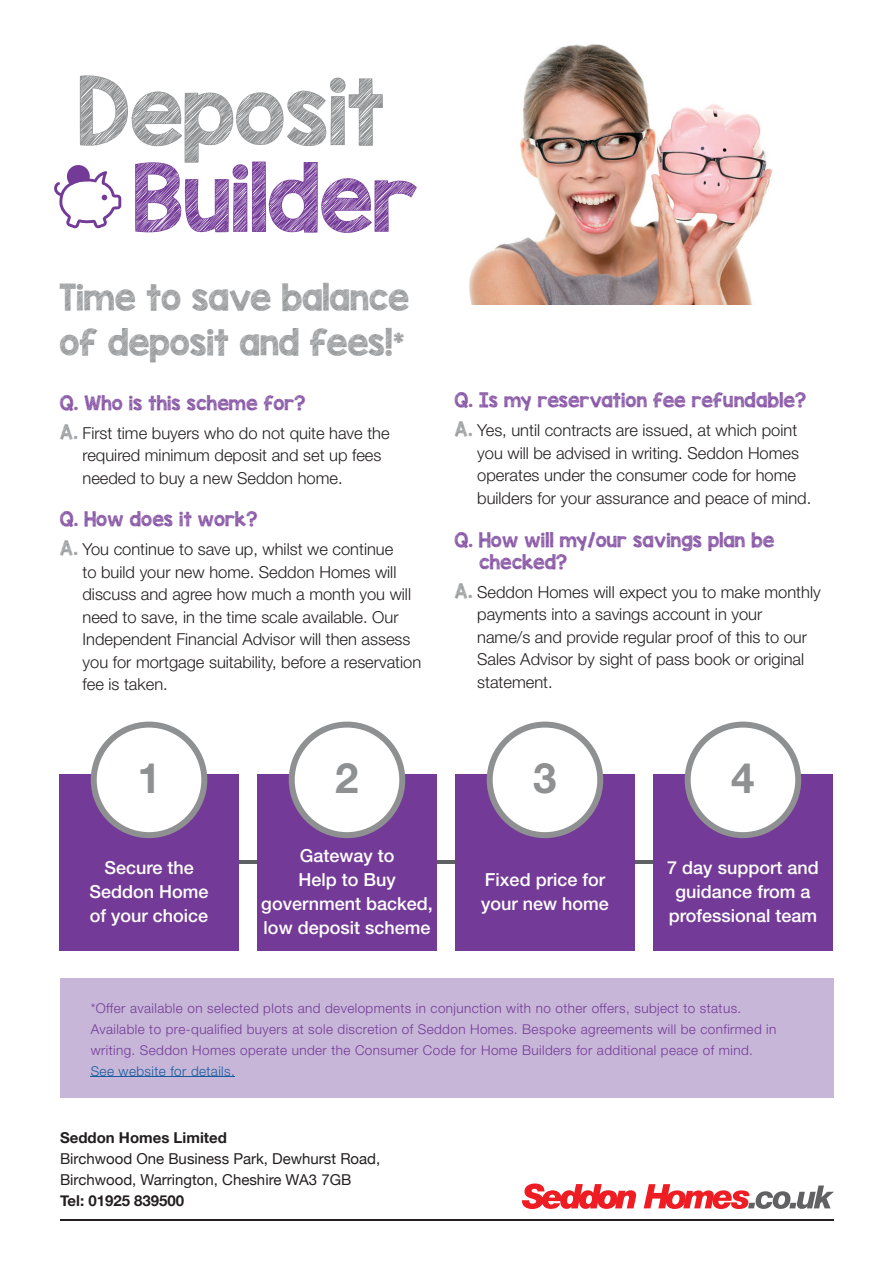
<style>
.page{position:relative;width:893px;height:1263px;background:#fff}
.page>*{position:absolute;margin:0;border:0;box-sizing:border-box;transform-origin:0 0}
.t1{font:700 42px "Helvetica Neue LT Std";color:#8e9092}
.t2{font:30px/45px "KG Blank Space Sketch";color:#8e9092}
.t3{font:500 18px/24px "Helvetica Neue LT Std";color:#fff;text-align:center}
.t4{font:300 16.5px/22.5px "Helvetica Neue LT Std";color:#231f20}
.t5{font:16.5px/22.5px "KG Blank Space Sketch";letter-spacing:.01em;color:#743a97}
.t6{font:15px/21px "Helvetica Neue";color:#231f20}
.t7{font:700 15px "Helvetica Neue";color:#231f20}
.t8{font:300 13.5px/21px "Helvetica Neue LT Std";letter-spacing:.03em;color:#743a97}
.t9{font:300 13.5px "Helvetica Neue LT Std";letter-spacing:.03em;color:#175d9e}
.s1{font-family:"KG Blank Space Sketch";font-weight:400;color:#8e9092}
</style>
<div class="page">
<div style="left:60px;top:978px;width:774px;height:119px;background:#c7b6d8"></div>
<hr style="left:234px;top:861px;width:419px;height:3px;background:#5d6161">
<div style="left:257px;top:774px;width:180px;height:177px;background:#743a97"></div>
<div style="left:455px;top:774px;width:180px;height:177px;background:#743a97"></div>
<div style="left:653px;top:774px;width:180px;height:177px;background:#743a97"></div>
<div style="left:59px;top:774px;width:180px;height:177px;background:#743a97"></div>
<hr style="left:91px;top:1076px;width:144px;height:1px;background:#175d9e">
<svg style="left:91px;top:721px;width:116px;height:117px"></svg>
<svg style="left:289px;top:721px;width:116px;height:117px"></svg>
<svg style="left:487px;top:721px;width:116px;height:117px"></svg>
<svg style="left:685px;top:721px;width:116px;height:117px"></svg>
<svg style="left:522px;top:1183px;width:114px;height:25px"></svg>
<svg style="left:644px;top:1184px;width:190px;height:24px"></svg>
<hr style="left:60px;top:1219px;width:774px;height:1px;background:#231f20">
<img style="left:469px;top:44px;width:304px;height:260px">
<svg style="left:54px;top:75px;width:363px;height:158px"></svg>
<h2 class="t2" style="left:59px;top:274px;width:351px">Time to save balance of deposit and fees!<sup>*</sup></h2>
<p class="t5" style="left:60px;top:391px;width:247px">Q. Who is this scheme for?</p>
<p class="t4" style="left:83px;top:421px;width:309px;text-indent:-23px"><span class="s1">A.</span> First time buyers who do not quite have the required minimum deposit and set up fees needed to buy a new Seddon home.</p>
<p class="t5" style="left:60px;top:508px;width:199px">Q. How does it work?</p>
<p class="t4" style="left:83px;top:538px;width:340px;text-indent:-23px"><span class="s1">A.</span> You continue to save up, whilst we continue<br>to build your new home. Seddon Homes will discuss and agree how much a month you will need to save, in the time scale available. Our Independent Financial Advisor will then assess you for mortgage suitability, before a reservation fee is taken.</p>
<p class="t5" style="left:454px;top:389px;width:353px">Q. Is my reservation fee refundable?</p>
<p class="t4" style="left:477px;top:419px;width:336px;text-indent:-23px"><span class="s1">A.</span> Yes, until contracts are issued, at which point you will be advised in writing. Seddon Homes operates under the consumer code for home builders for your assurance and peace of mind.</p>
<p class="t5" style="left:479px;top:528px;width:297px;text-indent:-25px">Q. How will my/our savings plan be checked?</p>
<p class="t4" style="left:477px;top:580px;width:345px;text-indent:-23px"><span class="s1">A.</span> Seddon Homes will expect you to make monthly payments into a savings account in your<br>name/s and provide regular proof of this to our Sales Advisor by sight of pass book or original statement.</p>
<h1 class="t1" style="left:137px;top:751px;width:25px">1</h1>
<h1 class="t1" style="left:335px;top:751px;width:25px">2</h1>
<h1 class="t1" style="left:533px;top:751px;width:25px">3</h1>
<h1 class="t1" style="left:731px;top:751px;width:25px">4</h1>
<p class="t3" style="left:90px;top:856px;width:121px">Secure the<br>Seddon Home of your choice</p>
<p class="t3" style="left:261px;top:843px;width:173px">Gateway to<br>Help to Buy government backed, low deposit scheme</p>
<p class="t3" style="left:481px;top:867px;width:129px;text-align:left">Fixed price for your new home</p>
<p class="t3" style="left:667px;top:855px;width:153px">7 day support and guidance from a professional team</p>
<p class="t8" style="left:91px;top:997px;width:687px">*Offer available on selected plots and developments in conjunction with no other offers, subject to status.<br>Available to pre-qualified buyers at sole discretion of Seddon Homes. Bespoke agreements will be confirmed in writing. Seddon Homes operate under the Consumer Code for Home Builders for additional peace of mind.</p>
<p class="t9" style="left:91px;top:1062px;width:146px">See website for details.</p>
<p class="t7" style="left:60px;top:1126px;width:168px">Seddon Homes Limited</p>
<p class="t6" style="left:60px;top:1149px;width:322px">Birchwood One Business Park, Dewhurst Road,<br>Birchwood, Warrington, Cheshire WA3 7GB</p>
<p class="t7" style="left:60px;top:1189px;width:126px">Tel: 01925 839500</p>
</div>
